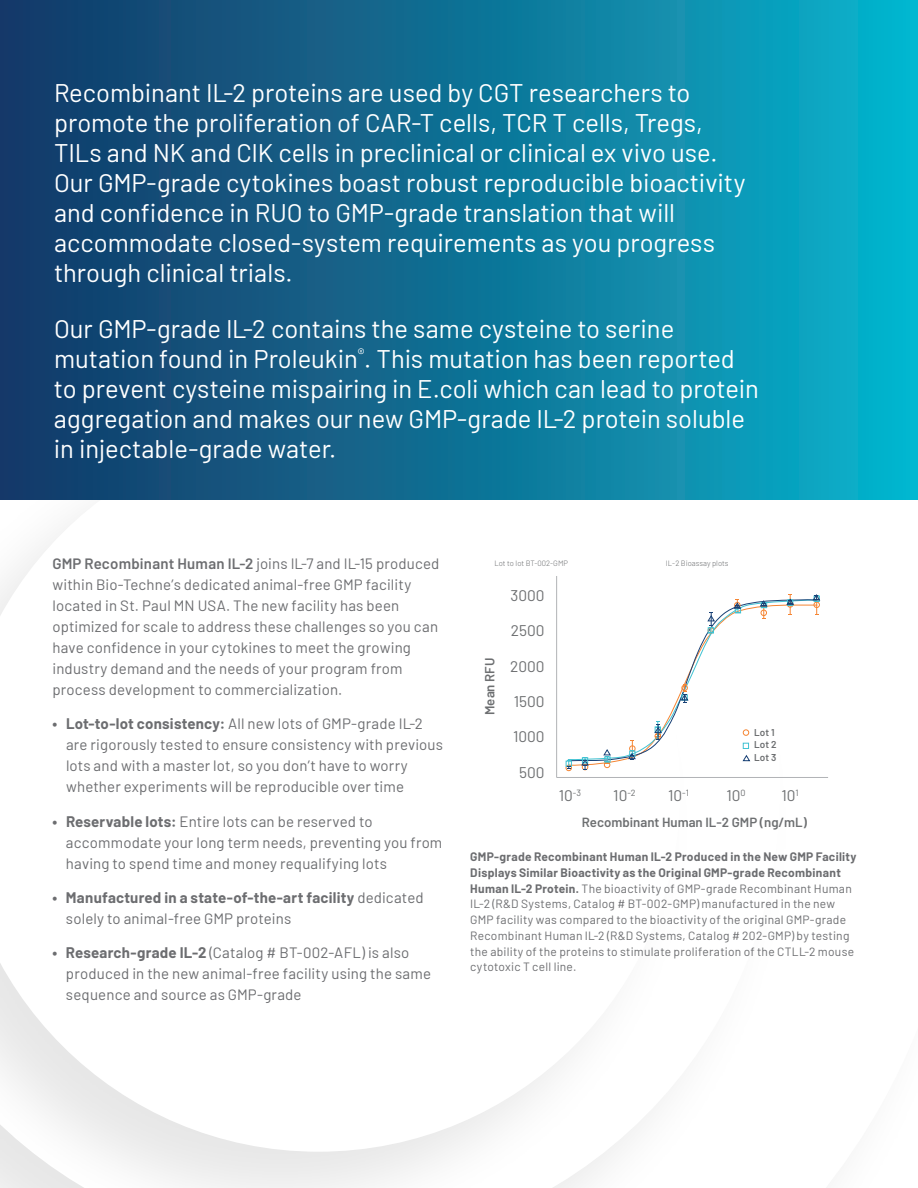
<style>
.page{position:relative;width:918px;height:1188px;background:#fff}
.page>*{position:absolute;margin:0;border:0;box-sizing:border-box;transform-origin:0 0}
.t1{font:25.5px/30px "Barlow";color:#fff}
.t2{font:15.45px "Barlow";color:#6d6f71}
.t3{font:15px/21px "Barlow";letter-spacing:.01em;color:#6c6d70}
.t4{font:700 15px/21px "Barlow";letter-spacing:.015em;color:#6c6d70}
.t5{font:600 13.2px "Barlow";color:#6d6f71}
.t6{font:12px/15.8px "Barlow";letter-spacing:.02em;color:#6c6d70}
.t7{font:600 9.9px/12.1px "Barlow";letter-spacing:-.005em;color:#6d6f71}
.t8{font:300 7.8px "Barlow";color:#6d6f71}
.s1{font-weight:600}
.s2{font-weight:700}
.s3{font-weight:400}
</style>
<div class="page">
<svg style="left:0;top:500px;width:681px;height:652px"></svg>
<div style="left:0;top:0;width:918px;height:500px;background:linear-gradient(to right,#163564,#09b3cb)"></div>
<hr style="left:556px;top:576px;width:1px;height:201px;background:#b1b3b6">
<hr style="left:557px;top:777px;width:271px;height:1px;background:#b1b3b6">
<svg style="left:566px;top:594px;width:254px;height:177px"></svg>
<p class="t1" style="left:54px;top:75px;width:693px">Recombinant IL-2 proteins are used by CGT researchers to promote the proliferation of CAR-T cells, TCR T cells, Tregs, TILs and NK and CIK cells in preclinical or clinical ex vivo use.<br>Our GMP-grade cytokines boast robust reproducible bioactivity and confidence in RUO to GMP-grade translation that will accommodate closed-system requirements as you progress through clinical trials.</p>
<p class="t1" style="left:54px;top:312px;width:706px">Our GMP-grade IL-2 contains the same cysteine to serine mutation found in Proleukin<sup>®</sup>. This mutation has been reported to prevent cysteine mispairing in E.coli which can lead to protein aggregation and makes our new GMP-grade IL-2 protein soluble in injectable-grade water.</p>
<p class="t3" style="left:52px;top:551px;width:388px"><span class="s1">GMP Recombinant Human IL-2</span> joins IL-7 and IL-15 produced within Bio-Techne’s dedicated animal-free GMP facility located in St. Paul MN USA. The new facility has been optimized for scale to address these challenges so you can have confidence in your cytokines to meet the growing industry demand and the needs of your program from process development to commercialization.</p>
<p class="t3" style="left:66px;top:712px;width:379px;text-indent:-14px"><span class="s2">• Lot-to-lot consistency:</span> All new lots of GMP-grade IL-2 are rigorously tested to ensure consistency with previous lots and with a master lot, so you don’t have to worry whether experiments will be reproducible over time</p>
<p class="t3" style="left:66px;top:809px;width:378px;text-indent:-13px"><span class="s2">• Reservable lots:</span> Entire lots can be reserved to accommodate your long term needs, preventing you from having to spend time and money requalifying lots</p>
<p class="t4" style="left:66px;top:886px;width:359px;text-indent:-14px">• Manufactured in a state-of-the-art facility <span class="s3">dedicated solely to animal-free GMP proteins</span></p>
<p class="t3" style="left:66px;top:941px;width:367px;text-indent:-14px"><span class="s2">• Research-grade IL-2</span> (Catalog # BT-002-AFL) is also produced in the new animal-free facility using the same sequence and source as GMP-grade</p>
<p class="t8" style="left:494px;top:558px;width:75px">Lot to lot BT-002-GMP</p>
<p class="t8" style="left:666px;top:557px;width:64px">IL-2 Bioassay plots</p>
<p class="t5" style="left:480px;top:715px;width:59px;rotate:-90deg">Mean RFU</p>
<p class="t2" style="left:510px;top:584px;width:36px">3000</p>
<p class="t2" style="left:511px;top:620px;width:35px">2500</p>
<p class="t2" style="left:510px;top:655px;width:36px">2000</p>
<p class="t2" style="left:514px;top:690px;width:32px">1500</p>
<p class="t2" style="left:513px;top:726px;width:33px">1000</p>
<p class="t2" style="left:519px;top:761px;width:27px">500</p>
<p class="t7" style="left:754px;top:726px;width:24px">Lot 1<br>Lot 2<br>Lot 3</p>
<p class="t2" style="left:559px;top:784px;width:24px">10<sup>-3</sup></p>
<p class="t2" style="left:613px;top:784px;width:24px">10<sup>-2</sup></p>
<p class="t2" style="left:668px;top:784px;width:22px">10<sup>-1</sup></p>
<p class="t2" style="left:726px;top:784px;width:21px">10<sup>0</sup></p>
<p class="t2" style="left:782px;top:784px;width:19px">10<sup>1</sup></p>
<p class="t5" style="left:582px;top:812px;width:227px">Recombinant Human IL-2 GMP (ng/mL)</p>
<p class="t6" style="left:470px;top:848px;width:388px"><span class="s2">GMP-grade Recombinant Human IL-2 Produced in the New GMP Facility Displays Similar Bioactivity as the Original GMP-grade Recombinant Human IL-2 Protein.</span> The bioactivity of GMP-grade Recombinant Human IL-2 (R&amp;D Systems, Catalog # BT-002-GMP) manufactured in the new GMP facility was compared to the bioactivity of the original GMP-grade Recombinant Human IL-2 (R&amp;D Systems, Catalog # 202-GMP) by testing the ability of the proteins to stimulate proliferation of the CTLL-2 mouse cytotoxic T cell line.</p>
</div>
